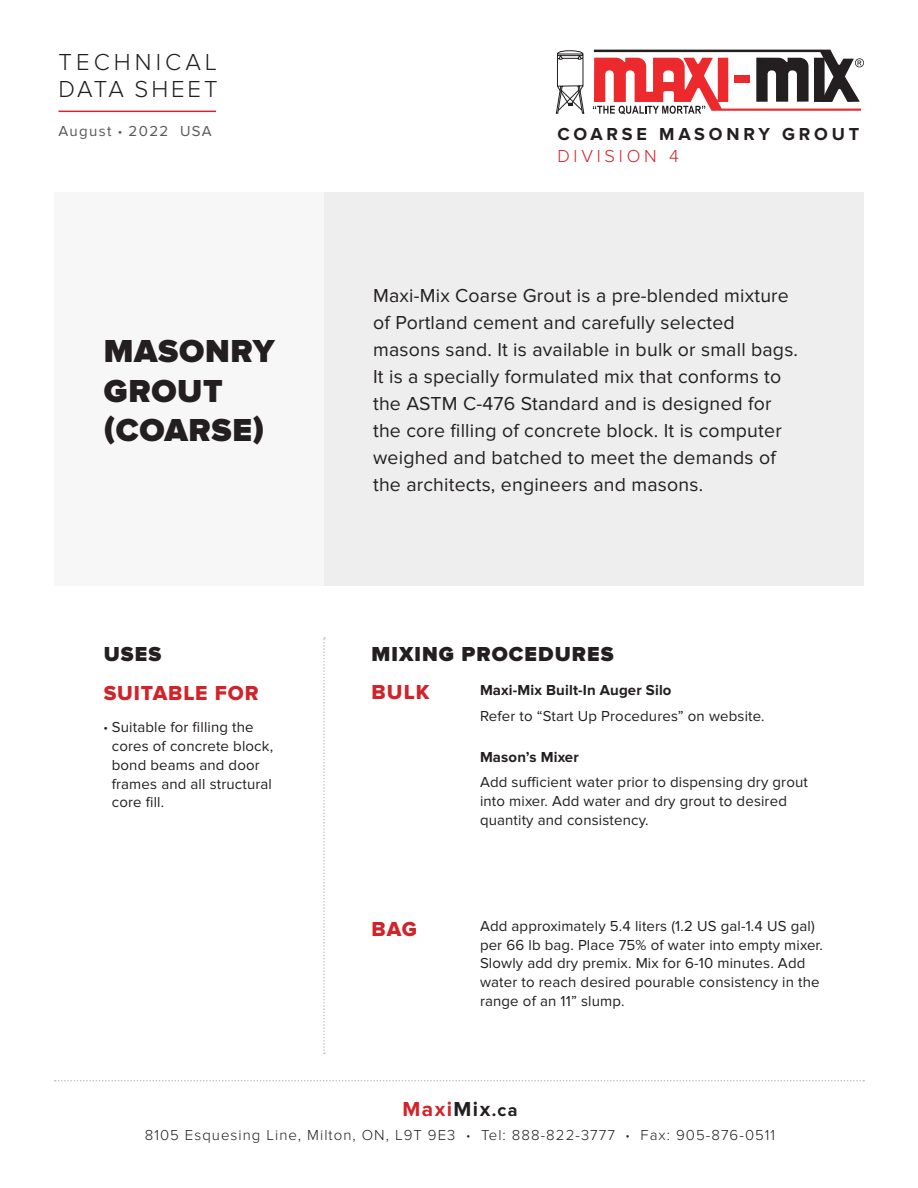
<style>
.page{position:relative;width:918px;height:1188px;background:#fff}
.page>*{position:absolute;margin:0;border:0;box-sizing:border-box;transform-origin:0 0}
.t1{font:900 33px/39.6px "Proxima Nova";letter-spacing:.02em;color:#231f20}
.t2{font:300 24px/27px "Proxima Nova";letter-spacing:.17em;color:#231f20}
.t3{font:900 21px "Proxima Nova";letter-spacing:.05em;color:#231f20}
.t4{font:21px "Proxima Nova Extrabld";letter-spacing:.04em;color:#d1232a}
.t5{font:700 21px "Proxima Nova";letter-spacing:.07em;color:#d1232a}
.t6{font:19.5px/27px "Proxima Nova";letter-spacing:.01em;color:#231f20}
.t7{font:700 18px "Proxima Nova";letter-spacing:.21em;color:#231f20}
.t8{font:300 18px "Proxima Nova";letter-spacing:.21em;color:#d1232a}
.t9{font:15px/18.8px "Proxima Nova";letter-spacing:.01em;color:#231f20}
.t10{font:300 15px "Proxima Nova";letter-spacing:.07em;color:#231f20}
.t11{font:700 15px "Proxima Nova";letter-spacing:.01em;color:#231f20}
.t12{font:15px "Proxima Nova";letter-spacing:.09em;color:#57585a}
.s1{font-family:"Proxima Nova Extrabld"}
.s2{color:#231f20}
.s3{font-size:18px;color:#231f20}
.s4{font-family:"Ba Ross Sans";font-weight:700}
</style>
<div class="page">
<div style="left:324px;top:192px;width:540px;height:393px;background:#eeeeef"></div>
<div style="left:54px;top:192px;width:270px;height:393px;background:#f7f7f8"></div>
<svg style="left:323px;top:637px;width:2px;height:417px"></svg>
<svg style="left:55px;top:1080px;width:809px;height:2px"></svg>
<svg style="left:593px;top:50px;width:271px;height:64px"></svg>
<svg style="left:556px;top:50px;width:29px;height:64px"></svg>
<hr style="left:58px;top:111px;width:158px;height:1px;background:#d1232a">
<h2 class="t2" style="left:58px;top:49px;width:161px">TECHNICAL<br>DATA SHEET</h2>
<p class="t12" style="left:58px;top:122px;width:155px">August <span class="s1">∙</span> 2022 USA</p>
<h1 class="t1" style="left:104px;top:332px;width:172px">MASONRY<br>GROUT (COARSE)</h1>
<h3 class="t3" style="left:104px;top:642px;width:59px">USES</h3>
<h3 class="t4" style="left:104px;top:681px;width:156px">SUITABLE FOR</h3>
<p class="t9" style="left:112px;top:718px;width:163px;text-indent:-8px"><span class="s1">∙</span> Suitable for filling the cores of concrete block, bond beams and door frames and all structural core fill.</p>
<p class="t7" style="left:557px;top:124px;width:303px">COARSE MASONRY GROUT</p>
<p class="t8" style="left:557px;top:145px;width:123px">DIVISION 4</p>
<p class="t6" style="left:373px;top:282px;width:427px">Maxi-Mix Coarse Grout is a pre-blended mixture of Portland cement and carefully selected masons sand. It is available in bulk or small bags.<br>It is a specially formulated mix that conforms to the ASTM C-476 Standard and is designed for the core filling of concrete block. It is computer weighed and batched to meet the demands of the architects, engineers and masons.</p>
<h3 class="t3" style="left:372px;top:642px;width:244px">MIXING PROCEDURES</h3>
<h3 class="t4" style="left:372px;top:680px;width:60px">BULK</h3>
<p class="t11" style="left:480px;top:682px;width:193px">Maxi-Mix Built-In Auger Silo</p>
<p class="t9" style="left:480px;top:707px;width:286px">Refer to “Start Up Procedures” on website.</p>
<p class="t11" style="left:480px;top:748px;width:100px">Mason’s Mixer</p>
<p class="t9" style="left:480px;top:773px;width:329px">Add sufficient water prior to dispensing dry grout into mixer. Add water and dry grout to desired quantity and consistency.</p>
<h3 class="t4" style="left:372px;top:916px;width:47px">BAG</h3>
<p class="t9" style="left:480px;top:917px;width:344px">Add approximately 5.4 liters (1.2 US gal-1.4 US gal) per 66 lb bag. Place 75% of water into empty mixer.<br>Slowly add dry premix. Mix for 6-10 minutes. Add water to reach desired pourable consistency in the range of an 11” slump.</p>
<h3 class="t5" style="left:402px;top:1097px;width:117px">Maxi<span class="s2">Mix</span><span class="s3">.ca</span></h3>
<p class="t10" style="left:145px;top:1127px;width:632px">8105 Esquesing Line, Milton, ON, L9T 9E3 <span class="s4">∙</span> Tel: 888-822-3777 <span class="s4">∙</span> Fax: 905-876-0511</p>
</div>
